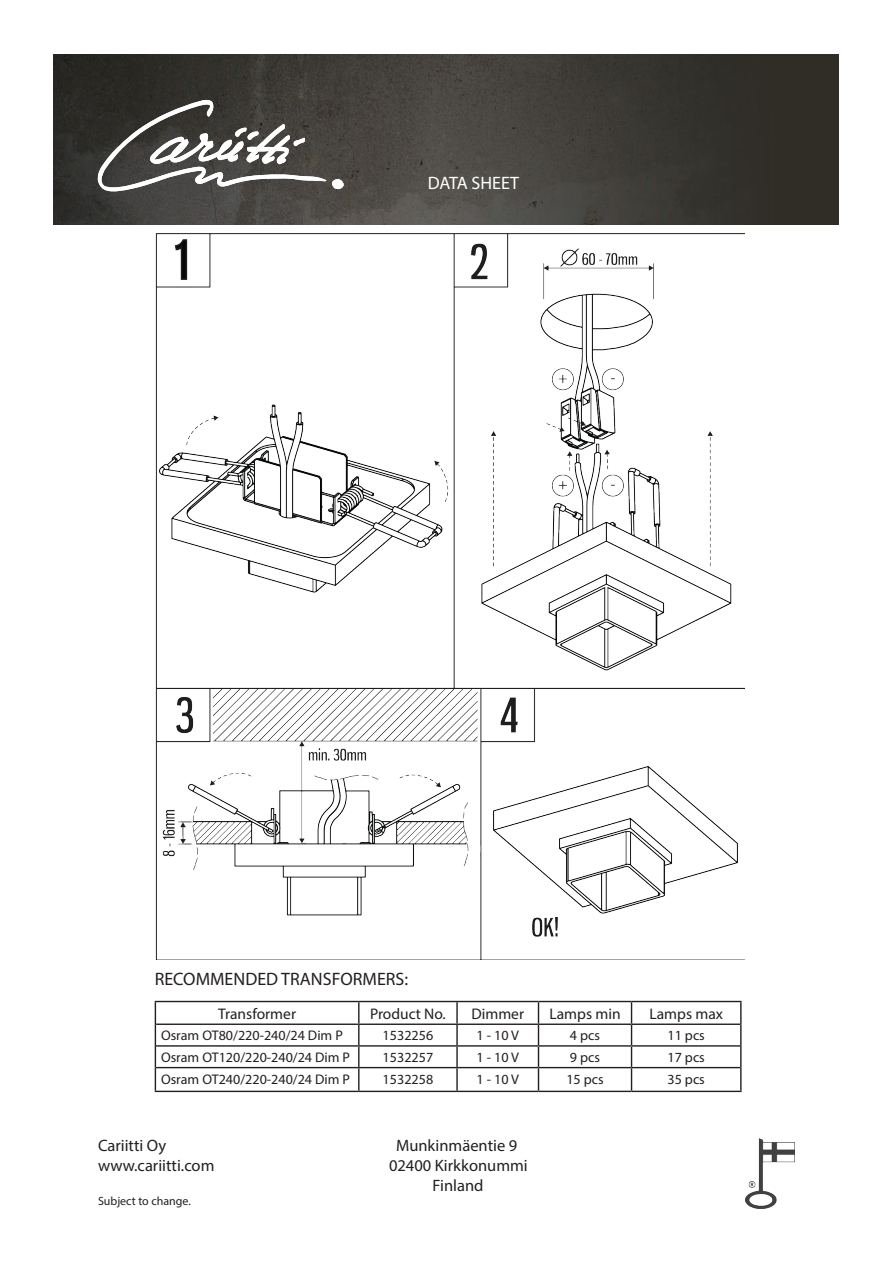
<style>
.page{position:relative;width:893px;height:1263px;background:#fff}
.page>*{position:absolute;margin:0;border:0;box-sizing:border-box;transform-origin:0 0}
.t1{font:18px "Myriad Pro";color:#231f20}
.t2{font:18px "Myriad Pro";color:#fff}
.t3{font:16.5px/19.8px "Myriad Pro";color:#231f20;text-align:center}
.t4{font:15.45px "Myriad Pro";color:#231f20}
.t5{font:13.95px "Myriad Pro";color:#231f20}
.t6{font:12px "Myriad Pro";color:#231f20}
</style>
<div class="page">
<img style="left:54px;top:54px;width:785px;height:170px">
<svg style="left:98px;top:100px;width:246px;height:91px"></svg>
<img style="left:155px;top:233px;width:589px;height:726px">
<hr style="left:155px;top:1001px;width:204px;height:1px;background:#231f20">
<hr style="left:359px;top:1001px;width:98px;height:1px;background:#231f20">
<hr style="left:457px;top:1001px;width:81px;height:1px;background:#231f20">
<hr style="left:538px;top:1001px;width:93px;height:1px;background:#231f20">
<hr style="left:631px;top:1001px;width:111px;height:1px;background:#231f20">
<hr style="left:156px;top:1023px;width:203px;height:2px;background:#231f20">
<hr style="left:359px;top:1023px;width:98px;height:2px;background:#231f20">
<hr style="left:457px;top:1023px;width:81px;height:2px;background:#231f20">
<hr style="left:538px;top:1023px;width:93px;height:2px;background:#231f20">
<hr style="left:631px;top:1023px;width:109px;height:2px;background:#231f20">
<hr style="left:156px;top:1045px;width:203px;height:1px;background:#231f20">
<hr style="left:359px;top:1045px;width:98px;height:1px;background:#231f20">
<hr style="left:457px;top:1045px;width:81px;height:1px;background:#231f20">
<hr style="left:538px;top:1045px;width:93px;height:1px;background:#231f20">
<hr style="left:631px;top:1045px;width:109px;height:1px;background:#231f20">
<hr style="left:156px;top:1067px;width:203px;height:1px;background:#231f20">
<hr style="left:359px;top:1067px;width:98px;height:1px;background:#231f20">
<hr style="left:457px;top:1067px;width:81px;height:1px;background:#231f20">
<hr style="left:538px;top:1067px;width:93px;height:1px;background:#231f20">
<hr style="left:631px;top:1067px;width:109px;height:1px;background:#231f20">
<hr style="left:155px;top:1091px;width:204px;height:1px;background:#231f20">
<hr style="left:359px;top:1091px;width:98px;height:1px;background:#231f20">
<hr style="left:457px;top:1091px;width:81px;height:1px;background:#231f20">
<hr style="left:538px;top:1091px;width:93px;height:1px;background:#231f20">
<hr style="left:631px;top:1091px;width:111px;height:1px;background:#231f20">
<hr style="left:456px;top:1002px;width:2px;height:21px;background:#231f20">
<hr style="left:740px;top:1002px;width:2px;height:22px;background:#231f20">
<hr style="left:456px;top:1025px;width:2px;height:20px;background:#231f20">
<hr style="left:740px;top:1024px;width:2px;height:22px;background:#231f20">
<hr style="left:456px;top:1046px;width:2px;height:21px;background:#231f20">
<hr style="left:740px;top:1046px;width:2px;height:21px;background:#231f20">
<svg style="left:155px;top:1002px;width:1px;height:89px"></svg>
<svg style="left:358px;top:1002px;width:1px;height:89px"></svg>
<hr style="left:456px;top:1068px;width:2px;height:23px;background:#231f20">
<svg style="left:538px;top:1002px;width:1px;height:89px"></svg>
<svg style="left:631px;top:1002px;width:1px;height:89px"></svg>
<hr style="left:740px;top:1067px;width:2px;height:24px;background:#231f20">
<img style="left:746px;top:1139px;width:49px;height:70px">
<p class="t2" style="left:428px;top:172px;width:93px">DATA SHEET</p>
<p class="t1" style="left:155px;top:968px;width:255px">RECOMMENDED TRANSFORMERS:</p>
<p class="t4" style="left:218px;top:1004px;width:79px">Transformer</p>
<p class="t4" style="left:370px;top:1004px;width:77px">Product No.</p>
<p class="t4" style="left:471px;top:1004px;width:54px">Dimmer</p>
<p class="t4" style="left:549px;top:1004px;width:73px">Lamps min</p>
<p class="t4" style="left:649px;top:1004px;width:75px">Lamps max</p>
<p class="t5" style="left:161px;top:1027px;width:183px">Osram OT80/220-240/24 Dim P</p>
<p class="t5" style="left:383px;top:1027px;width:52px">1532256</p>
<p class="t5" style="left:477px;top:1027px;width:44px">1 - 10 V</p>
<p class="t5" style="left:570px;top:1027px;width:32px">4 pcs</p>
<p class="t5" style="left:667px;top:1027px;width:39px">11 pcs</p>
<p class="t5" style="left:161px;top:1049px;width:191px">Osram OT120/220-240/24 Dim P</p>
<p class="t5" style="left:383px;top:1049px;width:52px">1532257</p>
<p class="t5" style="left:477px;top:1049px;width:44px">1 - 10 V</p>
<p class="t5" style="left:570px;top:1049px;width:32px">9 pcs</p>
<p class="t5" style="left:667px;top:1049px;width:39px">17 pcs</p>
<p class="t5" style="left:161px;top:1070px;width:191px">Osram OT240/220-240/24 Dim P</p>
<p class="t5" style="left:383px;top:1070px;width:52px">1532258</p>
<p class="t5" style="left:477px;top:1070px;width:44px">1 - 10 V</p>
<p class="t5" style="left:566px;top:1070px;width:39px">15 pcs</p>
<p class="t5" style="left:667px;top:1070px;width:39px">35 pcs</p>
<p class="t3" style="left:98px;top:1135px;width:70px">Cariitti Oy</p>
<p class="t3" style="left:396px;top:1135px;width:123px">Munkinmäentie 9</p>
<p class="t3" style="left:98px;top:1155px;width:118px">www.cariitti.com</p>
<p class="t3" style="left:389px;top:1155px;width:140px">02400 Kirkkonummi<br>Finland</p>
<p class="t6" style="left:98px;top:1194px;width:94px">Subject to change.</p>
</div>
